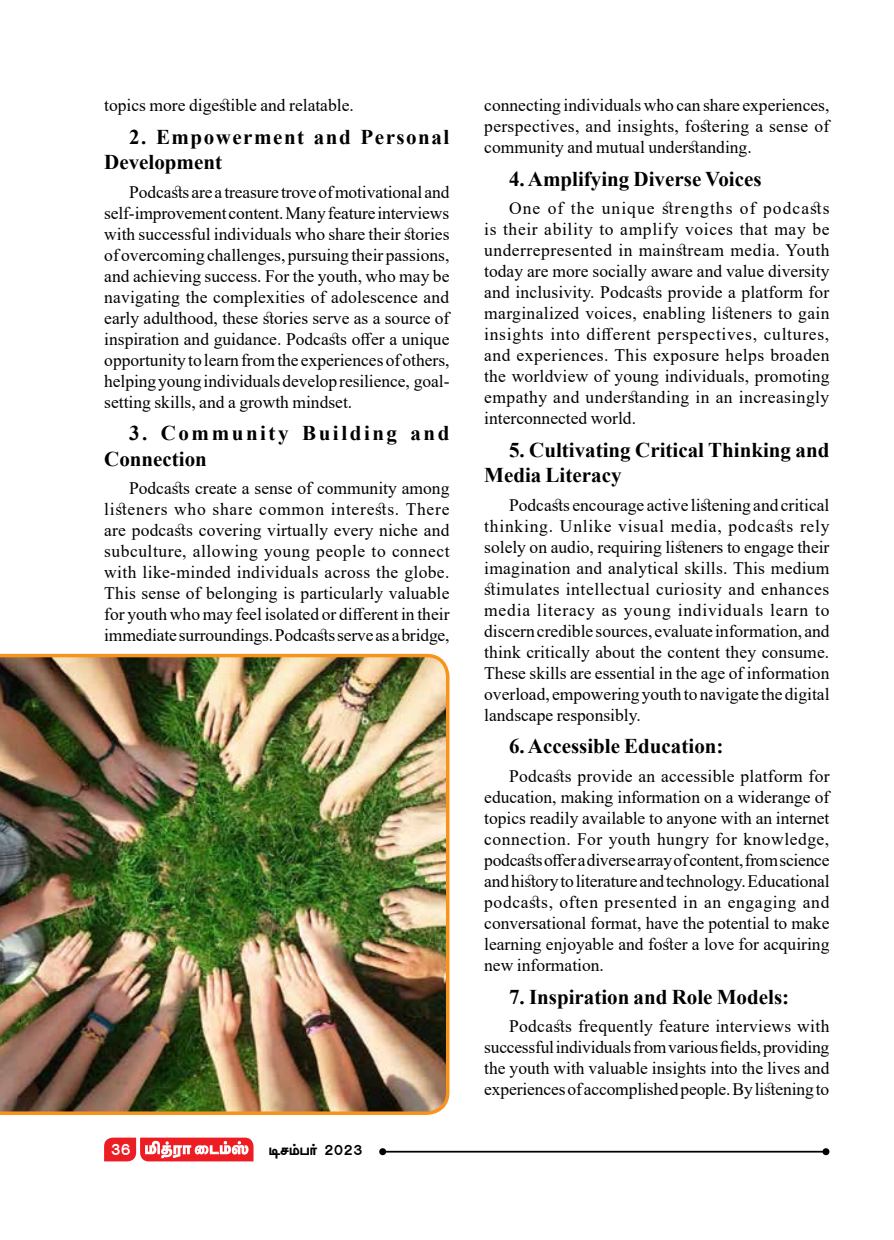
<style>
.page{position:relative;width:894px;height:1240px;background:#fff}
.page>*{position:absolute;margin:0;border:0;box-sizing:border-box;transform-origin:0 0}
.t1{font:700 21px/25.2px "Times New Roman";color:#000}
.t2{font:700 21px/25.2px "Times New Roman";letter-spacing:.07em;color:#000}
.t3{font:700 21px/25.2px "Times New Roman";letter-spacing:.12em;color:#000}
.t4{font:19.25px "SL 31 TAM";color:#fff;scale:.95 1}
.t5{font:17.5px/21px "Times New Roman";color:#000;text-align:justify}
.t6{font:17.5px "SL 31 TAM";color:#000}
</style>
<div class="page">
<img style="left:0;top:654px;width:449px;height:461px">
<hr style="left:382px;top:1151px;width:443px;height:1px;background:#000">
<div style="left:379px;top:1148px;width:7px;height:7px;background:#000;border-radius:50%"></div>
<div style="left:822px;top:1148px;width:7px;height:7px;background:#000;border-radius:50%"></div>
<svg style="left:104px;top:1137px;width:149px;height:24px"></svg>
<p class="t5" style="left:104px;top:94px;width:251px">topics more digestible and relatable.</p>
<p class="t2" style="left:104px;top:124px;width:346px;text-indent:25px">2. Empowerment and Personal<br>Development</p>
<p class="t5" style="left:104px;top:181px;width:347px;text-indent:25px">Podcasts are a treasure trove of motivational and self-improvement content. Many feature interviews with successful individuals who share their stories of overcoming challenges, pursuing their passions, and achieving success. For the youth, who may be navigating the complexities of adolescence and early adulthood, these stories serve as a source of inspiration and guidance. Podcasts offer a unique opportunity to learn from the experiences of others, helping young individuals develop resilience, goal&shy;setting skills, and a growth mindset.</p>
<p class="t3" style="left:104px;top:420px;width:347px;text-indent:25px">3. Community Building and<br>Connection</p>
<p class="t5" style="left:104px;top:477px;width:347px;text-indent:25px">Podcasts create a sense of community among listeners who share common interests. There are podcasts covering virtually every niche and subculture, allowing young people to connect with like-minded individuals across the globe.<br>This sense of belonging is particularly valuable for youth who may feel isolated or different in their immediate surroundings. Podcasts serve as a bridge,</p>
<p class="t4" style="left:111px;top:1140px;width:23px">36</p>
<p class="t6" style="left:269px;top:1141px;width:95px">®ê‹ð˜ 2023</p>
<p class="t5" style="left:484px;top:94px;width:346px">connecting individuals who can share experiences, perspectives, and insights, fostering a sense of community and mutual understanding.</p>
<p class="t1" style="left:509px;top:166px;width:254px">4. Amplifying Diverse Voices</p>
<p class="t5" style="left:484px;top:198px;width:347px;text-indent:25px">One of the unique strengths of podcasts is their ability to amplify voices that may be underrepresented in mainstream media. Youth today are more socially aware and value diversity and inclusivity. Podcasts provide a platform for marginalized voices, enabling listeners to gain insights into different perspectives, cultures, and experiences. This exposure helps broaden the worldview of young individuals, promoting empathy and understanding in an increasingly interconnected world.</p>
<p class="t1" style="left:484px;top:437px;width:346px;text-indent:25px">5. Cultivating Critical Thinking and<br>Media Literacy</p>
<p class="t5" style="left:484px;top:494px;width:347px;text-indent:25px">Podcasts encourage active listening and critical thinking. Unlike visual media, podcasts rely solely on audio, requiring listeners to engage their imagination and analytical skills. This medium stimulates intellectual curiosity and enhances media literacy as young individuals learn to discern credible sources, evaluate information, and think critically about the content they consume.<br>These skills are essential in the age of information overload, empowering youth to navigate the digital landscape responsibly.</p>
<p class="t1" style="left:509px;top:733px;width:216px">6. Accessible Education:</p>
<p class="t5" style="left:484px;top:765px;width:347px;text-indent:25px">Podcasts provide an accessible platform for education, making information on a widerange of topics readily available to anyone with an internet connection. For youth hungry for knowledge, podcasts offer a diverse array of content, from science and history to literature and technology. Educational podcasts, often presented in an engaging and conversational format, have the potential to make learning enjoyable and foster a love for acquiring new information.</p>
<p class="t1" style="left:509px;top:983px;width:281px">7. Inspiration and Role Models:</p>
<p class="t5" style="left:484px;top:1015px;width:346px;text-indent:25px">Podcasts frequently feature interviews with successful individuals from various fields, providing the youth with valuable insights into the lives and experiences of accomplished people. By listening to</p>
</div>
